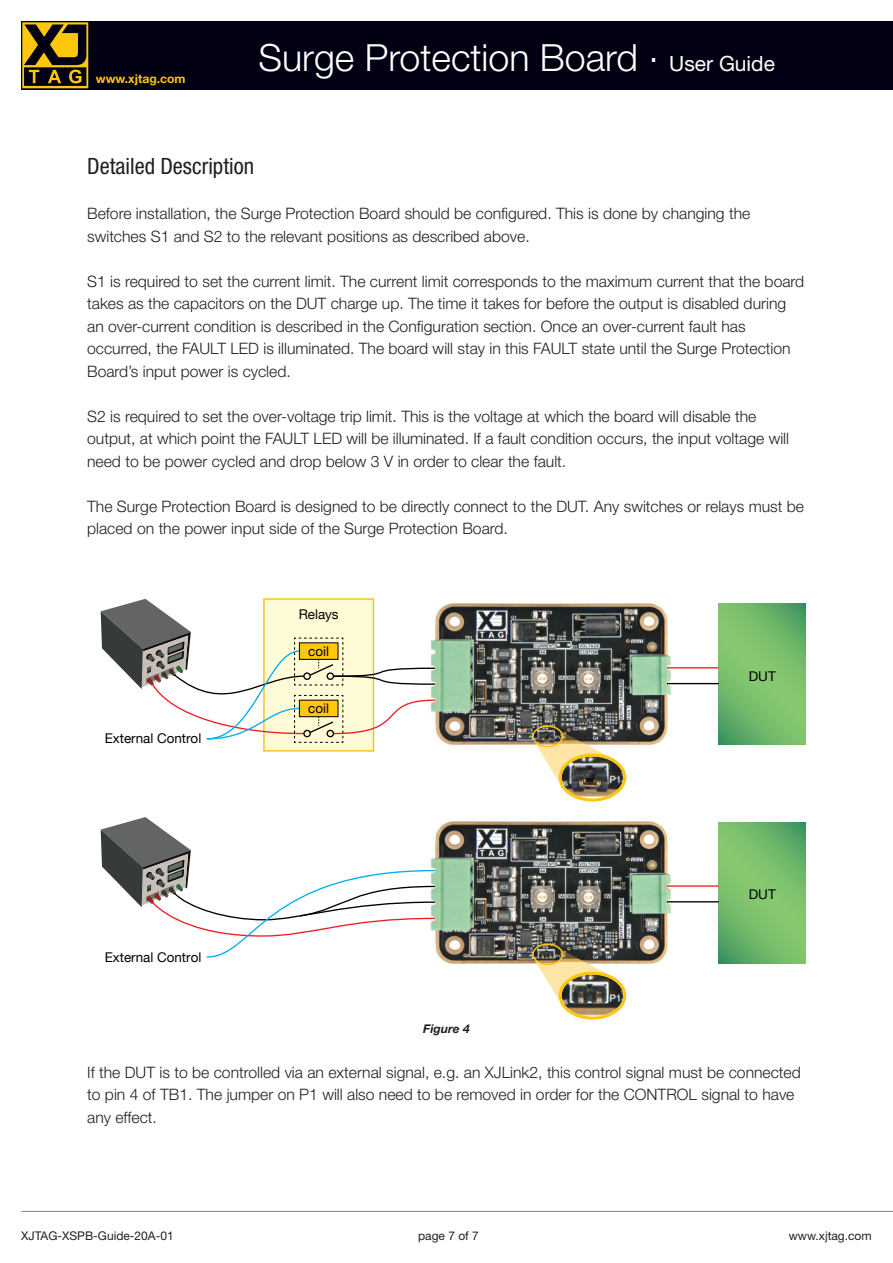
<style>
.page{position:relative;width:893px;height:1263px;background:#fff}
.page>*{position:absolute;margin:0;border:0;box-sizing:border-box;transform-origin:0 0}
.t1{font:300 37.5px "Helvetica Neue LT";color:#fff}
.t2{font:condensed 22.5px "Helvetica Neue";color:#231f20}
.t3{font:300 15.75px/22.5px "Helvetica Neue LT";color:#231f20}
.t4{font:13.35px "Helvetica Neue LT";color:#000}
.t5{font:700 12.15px "Helvetica Neue LT";color:#fec70c}
.t6{font:12px "Helvetica Neue LT";color:#231f20}
.t7{font:italic 700 12px "Helvetica Neue LT";color:#231f20}
.s1{font-weight:400;font-size:21px}
</style>
<div class="page">
<div style="left:264px;top:599px;width:109px;height:152px;background:#fffbd6"></div>
<div style="left:263px;top:598px;width:111px;height:153px;border:1px solid #fcb814"></div>
<img style="left:436px;top:821px;width:238px;height:143px">
<img style="left:436px;top:603px;width:238px;height:142px">
<svg style="left:719px;top:604px;width:87px;height:141px;background:#75bc6b"></svg>
<hr style="left:667px;top:667px;width:52px;height:1px;background:#ee1d23">
<hr style="left:667px;top:683px;width:52px;height:1px;background:#000">
<svg style="left:719px;top:822px;width:87px;height:141px;background:#75bc6b"></svg>
<svg style="left:101px;top:817px;width:335px;height:141px"></svg>
<hr style="left:667px;top:885px;width:52px;height:2px;background:#ee1d23">
<hr style="left:667px;top:901px;width:52px;height:1px;background:#000">
<svg style="left:101px;top:599px;width:335px;height:144px"></svg>
<div style="left:21px;top:21px;width:872px;height:68px;background:#000012"></div>
<svg style="left:22px;top:22px;width:66px;height:66px"></svg>
<hr style="left:21px;top:1211px;width:872px;height:1px;background:#8f9299">
<img style="left:532px;top:725px;width:94px;height:76px">
<img style="left:532px;top:943px;width:94px;height:76px">
<p class="t5" style="left:96px;top:72px;width:91px">www.xjtag.com</p>
<h1 class="t1" style="left:259px;top:35px;width:518px">Surge Protection Board . <span class="s1">User Guide</span></h1>
<h2 class="t2" style="left:87px;top:153px;width:169px">Detailed Description</h2>
<p class="t3" style="left:87px;top:202px;width:665px">Before installation, the Surge Protection Board should be configured. This is done by changing the switches S1 and S2 to the relevant positions as described above.</p>
<p class="t3" style="left:87px;top:269px;width:719px">S1 is required to set the current limit. The current limit corresponds to the maximum current that the board takes as the capacitors on the DUT charge up. The time it takes for before the output is disabled during an over-current condition is described in the Configuration section. Once an over-current fault has occurred, the FAULT LED is illuminated. The board will stay in this FAULT state until the Surge Protection Board’s input power is cycled.</p>
<p class="t3" style="left:87px;top:404px;width:703px">S2 is required to set the over-voltage trip limit. This is the voltage at which the board will disable the output, at which point the FAULT LED will be illuminated. If a fault condition occurs, the input voltage will need to be power cycled and drop below 3 V in order to clear the fault.</p>
<p class="t3" style="left:87px;top:494px;width:718px">The Surge Protection Board is designed to be directly connect to the DUT. Any switches or relays must be placed on the power input side of the Surge Protection Board.</p>
<p class="t4" style="left:299px;top:609px;width:41px">Relays</p>
<p class="t4" style="left:105px;top:733px;width:98px">External Control</p>
<p class="t4" style="left:105px;top:951px;width:98px">External Control</p>
<p class="t4" style="left:308px;top:646px;width:22px">coil</p>
<p class="t4" style="left:308px;top:703px;width:22px">coil</p>
<p class="t4" style="left:749px;top:671px;width:28px">DUT</p>
<p class="t4" style="left:749px;top:889px;width:28px">DUT</p>
<p class="t7" style="left:423px;top:1021px;width:48px">Figure 4</p>
<p class="t3" style="left:87px;top:1060px;width:715px">If the DUT is to be controlled via an external signal, e.g. an XJLink2, this control signal must be connected to pin 4 of TB1. The jumper on P1 will also need to be removed in order for the CONTROL signal to have any effect.</p>
<p class="t6" style="left:21px;top:1229px;width:154px">XJTAG-XSPB-Guide-20A-01</p>
<p class="t6" style="left:418px;top:1229px;width:62px">page 7 of 7</p>
<p class="t6" style="left:789px;top:1229px;width:84px">www.xjtag.com</p>
</div>
